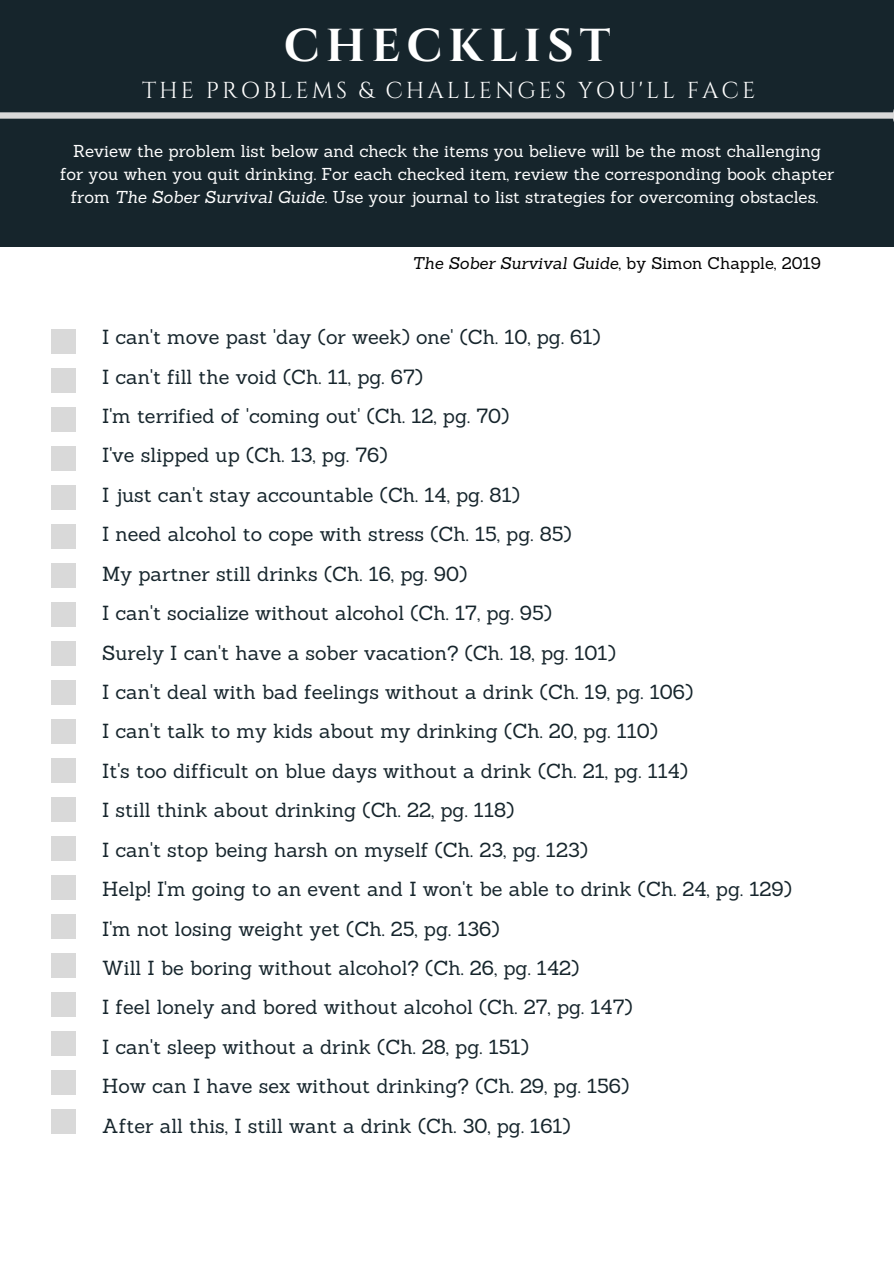
<style>
.page{position:relative;width:894px;height:1264px;background:#fff}
.page>*{position:absolute;margin:0;border:0;box-sizing:border-box;transform-origin:0 0}
.t1{font:700 46.05px "Cinzel";letter-spacing:.13em;color:#fff}
.t2{font:22.95px "Cinzel";letter-spacing:.13em;color:#fff}
.t3{font:19.8px/39.5px "Sanchez";color:#16252c}
.t4{font:16.8px/23.1px "Sanchez";color:#fff;text-align:center}
.t5{font:italic 16.5px "Sanchez";color:#000}
.s1{font-style:italic}
.s2{font-style:normal}
</style>
<div class="page">
<div style="left:0;top:0;width:893px;height:246px;background:#16252c"></div>
<div style="left:52px;top:329px;width:24px;height:24px;background:#d9d9d9"></div>
<div style="left:52px;top:368px;width:24px;height:24px;background:#d9d9d9"></div>
<div style="left:52px;top:407px;width:24px;height:24px;background:#d9d9d9"></div>
<div style="left:52px;top:446px;width:24px;height:24px;background:#d9d9d9"></div>
<div style="left:52px;top:485px;width:24px;height:24px;background:#d9d9d9"></div>
<div style="left:52px;top:524px;width:24px;height:24px;background:#d9d9d9"></div>
<div style="left:52px;top:563px;width:24px;height:24px;background:#d9d9d9"></div>
<div style="left:52px;top:602px;width:24px;height:24px;background:#d9d9d9"></div>
<div style="left:52px;top:641px;width:24px;height:24px;background:#d9d9d9"></div>
<div style="left:52px;top:680px;width:24px;height:24px;background:#d9d9d9"></div>
<div style="left:52px;top:719px;width:24px;height:24px;background:#d9d9d9"></div>
<div style="left:52px;top:758px;width:24px;height:24px;background:#d9d9d9"></div>
<div style="left:52px;top:797px;width:24px;height:24px;background:#d9d9d9"></div>
<div style="left:52px;top:836px;width:24px;height:24px;background:#d9d9d9"></div>
<div style="left:52px;top:875px;width:24px;height:24px;background:#d9d9d9"></div>
<div style="left:52px;top:914px;width:24px;height:24px;background:#d9d9d9"></div>
<div style="left:52px;top:953px;width:24px;height:24px;background:#d9d9d9"></div>
<div style="left:52px;top:992px;width:24px;height:24px;background:#d9d9d9"></div>
<div style="left:52px;top:1031px;width:24px;height:24px;background:#d9d9d9"></div>
<div style="left:52px;top:1070px;width:24px;height:24px;background:#d9d9d9"></div>
<div style="left:52px;top:1109px;width:24px;height:24px;background:#d9d9d9"></div>
<svg style="left:0;top:112px;width:893px;height:7px;background:#c6c8c8"></svg>
<h1 class="t1" style="left:284px;top:17px;width:328px">CHECKLIST</h1>
<p class="t2" style="left:142px;top:75px;width:614px">THE PROBLEMS &amp; CHALLENGES YOU'LL FACE</p>
<p class="t4" style="left:60px;top:139px;width:775px">Review the problem list below and check the items you believe will be the most challenging for you when you quit drinking. For each checked item, review the corresponding book chapter from <span class="s1">The Sober Survival Guide.</span> Use your journal to list strategies for overcoming obstacles.</p>
<p class="t5" style="left:412px;top:252px;width:410px">The Sober Survival Guide<span class="s2">, by Simon Chapple, 2019</span></p>
<p class="t3" style="left:102px;top:317px;width:691px">I can't move past 'day (or week) one' (Ch. 10, pg. 61)<br>I can't fill the void (Ch. 11, pg. 67)<br>I'm terrified of 'coming out' (Ch. 12, pg. 70)<br>I've slipped up (Ch. 13, pg. 76)<br>I just can't stay accountable (Ch. 14, pg. 81)<br>I need alcohol to cope with stress (Ch. 15, pg. 85)<br>My partner still drinks (Ch. 16, pg. 90)<br>I can't socialize without alcohol (Ch. 17, pg. 95)<br>Surely I can't have a sober vacation? (Ch. 18, pg. 101)<br>I can't deal with bad feelings without a drink (Ch. 19, pg. 106)<br>I can't talk to my kids about my drinking (Ch. 20, pg. 110)<br>It's too difficult on blue days without a drink (Ch. 21, pg. 114)<br>I still think about drinking (Ch. 22, pg. 118)<br>I can't stop being harsh on myself (Ch. 23, pg. 123)<br>Help! I'm going to an event and I won't be able to drink (Ch. 24, pg. 129)<br>I'm not losing weight yet (Ch. 25, pg. 136)<br>Will I be boring without alcohol? (Ch. 26, pg. 142)<br>I feel lonely and bored without alcohol (Ch. 27, pg. 147)<br>I can't sleep without a drink (Ch. 28, pg. 151)<br>How can I have sex without drinking? (Ch. 29, pg. 156)<br>After all this, I still want a drink (Ch. 30, pg. 161)</p>
</div>
